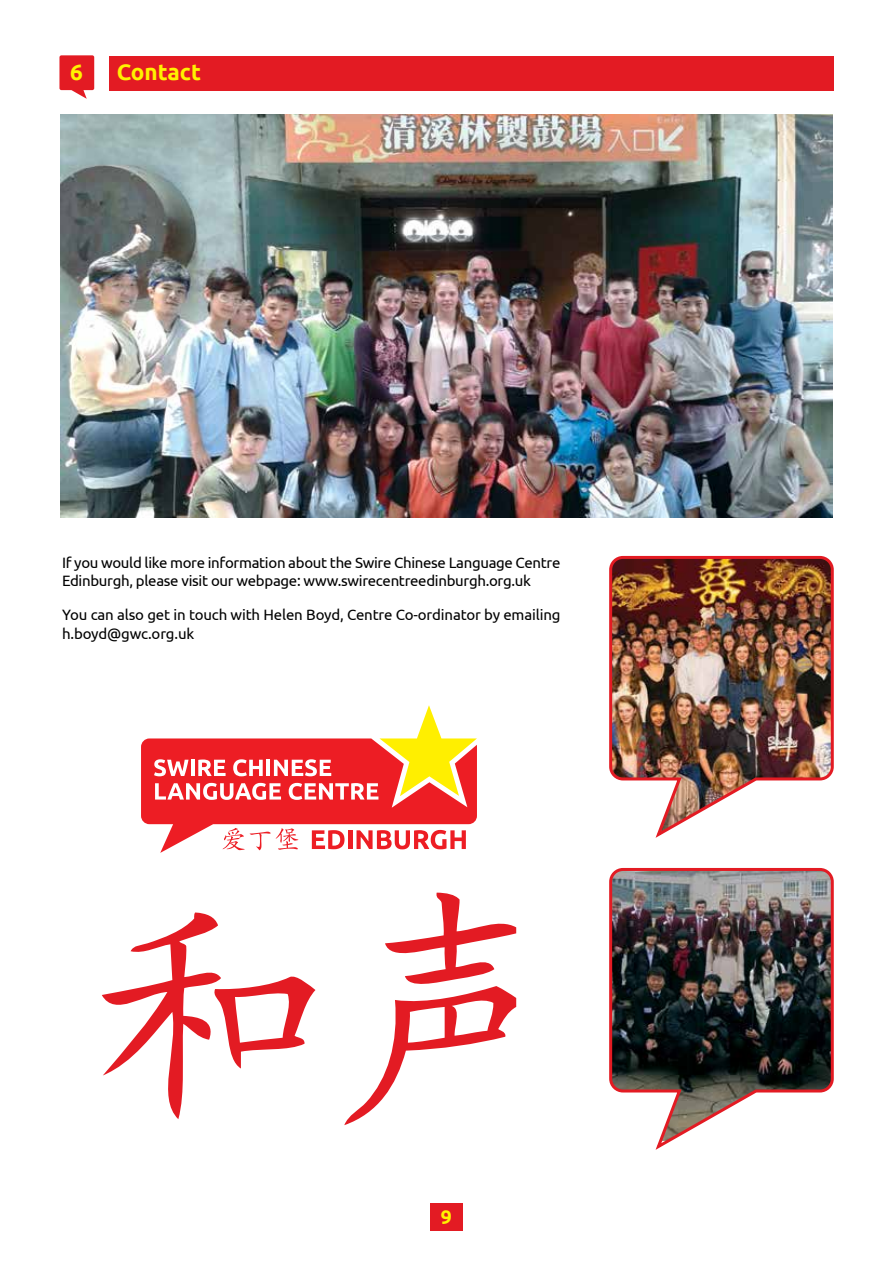
<style>
.page{position:relative;width:893px;height:1263px;background:#fff}
.page>*{position:absolute;margin:0;border:0;box-sizing:border-box;transform-origin:0 0}
.t1{font:700 22.5px "Ubuntu";color:#fff200}
.t2{font:700 19.5px "Ubuntu";color:#fff200}
.t3{font:15px/18.8px "Ubuntu";letter-spacing:-.02em;color:#000}
</style>
<div class="page">
<img style="left:60px;top:115px;width:772px;height:403px">
<img style="left:609px;top:555px;width:225px;height:283px">
<img style="left:609px;top:868px;width:225px;height:282px">
<div style="left:430px;top:1203px;width:33px;height:28px;background:#e31b23"></div>
<div style="left:109px;top:56px;width:724px;height:34px;background:#e31b23"></div>
<svg style="left:59px;top:55px;width:35px;height:44px"></svg>
<svg style="left:102px;top:912px;width:213px;height:207px"></svg>
<svg style="left:344px;top:893px;width:172px;height:232px"></svg>
<svg style="left:141px;top:705px;width:336px;height:148px"></svg>
<h1 class="t1" style="left:70px;top:59px;width:14px">6</h1>
<h1 class="t1" style="left:117px;top:59px;width:86px">Contact</h1>
<p class="t3" style="left:62px;top:552px;width:500px">If you would like more information about the Swire Chinese Language Centre<br>Edinburgh, please visit our webpage: www.swirecentreedinburgh.org.uk</p>
<p class="t3" style="left:62px;top:605px;width:500px">You can also get in touch with Helen Boyd, Centre Co-ordinator by emailing h.boyd@gwc.org.uk</p>
<h2 class="t2" style="left:441px;top:1205px;width:13px">9</h2>
</div>
